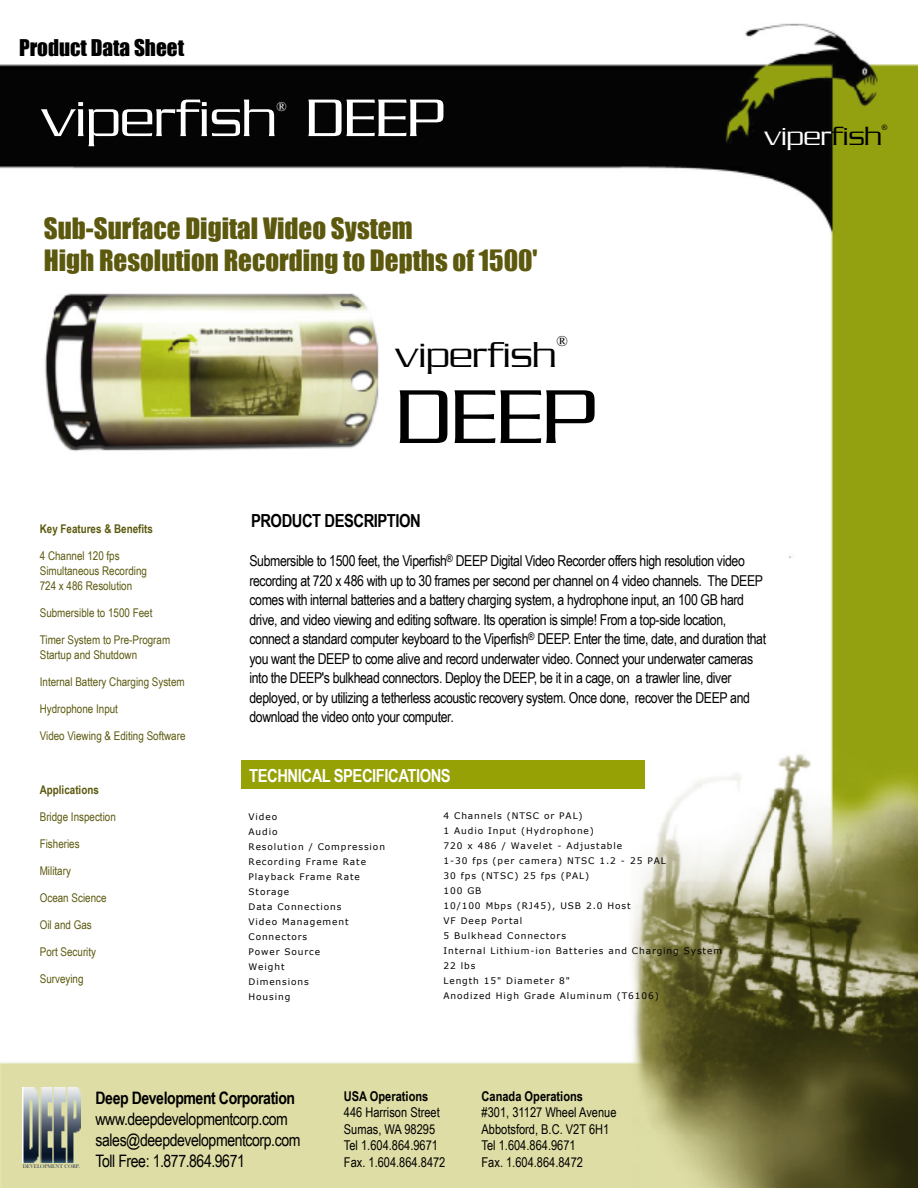
<style>
.page{position:relative;width:918px;height:1188px;background:#fff}
.page>*{position:absolute;margin:0;border:0;box-sizing:border-box;transform-origin:0 0}
.t1{font:300 82.35px "Serpentine";color:#000}
.t2{font:300 57px "Serpentine";color:#fff}
.t3{font:300 39px "Serpentine";color:#000}
.t4{font:300 28.5px "Serpentine";color:#fff}
.t5{font:27px/32.2px "Impact";color:#5c590f}
.t6{font:21.15px "Impact";color:#000}
.t7{font:700 18px "Arial Narrow";letter-spacing:-.025em;color:#fff}
.t8{font:700 18px "Arial Narrow";letter-spacing:-.025em;color:#000}
.t9{font:17.1px/20.9px "Arial Narrow";letter-spacing:-.025em;color:#000}
.t10{font:700 17.1px "Arial Narrow";letter-spacing:-.025em;color:#000}
.t11{font:15px/19.5px "Arial Narrow";letter-spacing:-.025em;color:#000}
.t12{font:15px "Times New Roman";color:#000}
.t13{font:13.5px/16.5px "Arial Narrow";color:#000}
.t14{font:700 13.5px "Arial Narrow";color:#000}
.t15{font:13.5px "Times New Roman";color:#fff}
.t16{font:12px/15px "Arial Narrow";color:#5c590f}
.t17{font:700 12px "Arial Narrow";color:#5c590f}
.t18{font:9px/15px "Verdana";letter-spacing:.1em;color:#000}
.t19{font:7.5px "Arial";color:#000}
.t20{font:5.4px "Bask Old Face";letter-spacing:-.005em;color:#353f52}
.s1{color:#000}
</style>
<div class="page">
<img style="left:0;top:23px;width:918px;height:1165px">
<div style="left:242px;top:760px;width:403px;height:28px;background:#95a104"></div>
<img style="left:22px;top:1088px;width:59px;height:74px">
<h3 class="t6" style="left:19px;top:31px;width:167px">Product Data Sheet</h3>
<h2 class="t2" style="left:42px;top:86px;width:236px">viperfish</h2>
<p class="t15" style="left:277px;top:99px;width:12px">®</p>
<h2 class="t2" style="left:306px;top:86px;width:140px">DEEP</h2>
<h3 class="t5" style="left:44px;top:211px;width:495px">Sub-Surface Digital Video System<br>High Resolution Recording to Depths of 1500'</h3>
<p class="t12" style="left:556px;top:332px;width:13px">®</p>
<h3 class="t3" style="left:396px;top:332px;width:162px">viperfish</h3>
<h1 class="t1" style="left:396px;top:371px;width:201px">DEEP</h1>
<h3 class="t4" style="left:765px;top:120px;width:119px">viper<span class="s1">fish</span></h3>
<p class="t19" style="left:882px;top:123px;width:7px">®</p>
<p class="t17" style="left:40px;top:520px;width:115px">Key Features &amp; Benefits</p>
<p class="t16" style="left:40px;top:548px;width:109px">4 Channel 120 fps<br>Simultaneous Recording<br>724 x 486 Resolution</p>
<p class="t16" style="left:40px;top:605px;width:114px">Submersible to 1500 Feet</p>
<p class="t16" style="left:40px;top:632px;width:132px">Timer System to Pre-Program<br>Startup and Shutdown</p>
<p class="t16" style="left:40px;top:674px;width:146px">Internal Battery Charging System</p>
<p class="t16" style="left:40px;top:701px;width:80px">Hydrophone Input</p>
<p class="t16" style="left:40px;top:728px;width:147px">Video Viewing &amp; Editing Software</p>
<p class="t17" style="left:40px;top:781px;width:61px">Applications</p>
<p class="t16" style="left:40px;top:809px;width:78px">Bridge Inspection</p>
<p class="t16" style="left:40px;top:836px;width:41px">Fisheries</p>
<p class="t16" style="left:40px;top:863px;width:33px">Military</p>
<p class="t16" style="left:40px;top:890px;width:68px">Ocean Science</p>
<p class="t16" style="left:40px;top:917px;width:53px">Oil and Gas</p>
<p class="t16" style="left:40px;top:944px;width:58px">Port Security</p>
<p class="t16" style="left:40px;top:971px;width:45px">Surveying</p>
<p class="t8" style="left:251px;top:507px;width:171px">PRODUCT DESCRIPTION</p>
<p class="t11" style="left:249px;top:551px;width:518px">Submersible to 1500 feet, the Viperfish<sup>®</sup> DEEP Digital Video Recorder offers high resolution video recording at 720 x 486 with up to 30 frames per second per channel on 4 video channels. The DEEP comes with internal batteries and a battery charging system, a hydrophone input, an 100 GB hard drive, and video viewing and editing software. Its operation is simple! From a top-side location, connect a standard computer keyboard to the Viperfish<sup>®</sup> DEEP. Enter the time, date, and duration that you want the DEEP to come alive and record underwater video. Connect your underwater cameras into the DEEP's bulkhead connectors. Deploy the DEEP, be it in a cage, on a trawler line, diver deployed, or by utilizing a tetherless acoustic recovery system. Once done, recover the DEEP and download the video onto your computer.</p>
<p class="t7" style="left:249px;top:762px;width:203px">TECHNICAL SPECIFICATIONS</p>
<p class="t18" style="left:249px;top:809px;width:138px">Video<br>Audio<br>Resolution / Compression<br>Recording Frame Rate<br>Playback Frame Rate<br>Storage<br>Data Connections<br>Video Management<br>Connectors<br>Power Source<br>Weight<br>Dimensions<br>Housing</p>
<p class="t18" style="left:444px;top:808px;width:280px">4 Channels (NTSC or PAL)<br>1 Audio Input (Hydrophone)<br>720 x 486 / Wavelet - Adjustable<br>1-30 fps (per camera) NTSC 1.2 - 25 PAL<br>30 fps (NTSC) 25 fps (PAL)<br>100 GB<br>10/100 Mbps (RJ45), USB 2.0 Host<br>VF Deep Portal<br>5 Bulkhead Connectors<br>Internal Lithium-ion Batteries and Charging System<br>22 lbs<br>Length 15" Diameter 8"<br>Anodized High Grade Aluminum (T6106)</p>
<p class="t14" style="left:344px;top:1086px;width:86px">USA Operations</p>
<p class="t13" style="left:344px;top:1104px;width:97px">446 Harrison Street<br>Sumas, WA 98295<br>Tel 1.604.864.9671</p>
<p class="t10" style="left:96px;top:1085px;width:201px">Deep Development Corporation</p>
<p class="t9" style="left:96px;top:1108px;width:206px">www.deepdevelopmentcorp.com sales@deepdevelopmentcorp.com<br>Toll Free: 1.877.864.9671</p>
<p class="t20" style="left:23px;top:1163px;width:59px">DEVELOPMENT CORP.</p>
<p class="t13" style="left:344px;top:1153px;width:103px">Fax. 1.604.864.8472</p>
<p class="t14" style="left:482px;top:1086px;width:103px">Canada Operations</p>
<p class="t13" style="left:482px;top:1104px;width:137px">#301, 31127 Wheel Avenue<br>Abbotsford, B.C. V2T 6H1<br>Tel 1.604.864.9671<br>Fax. 1.604.864.8472</p>
</div>
